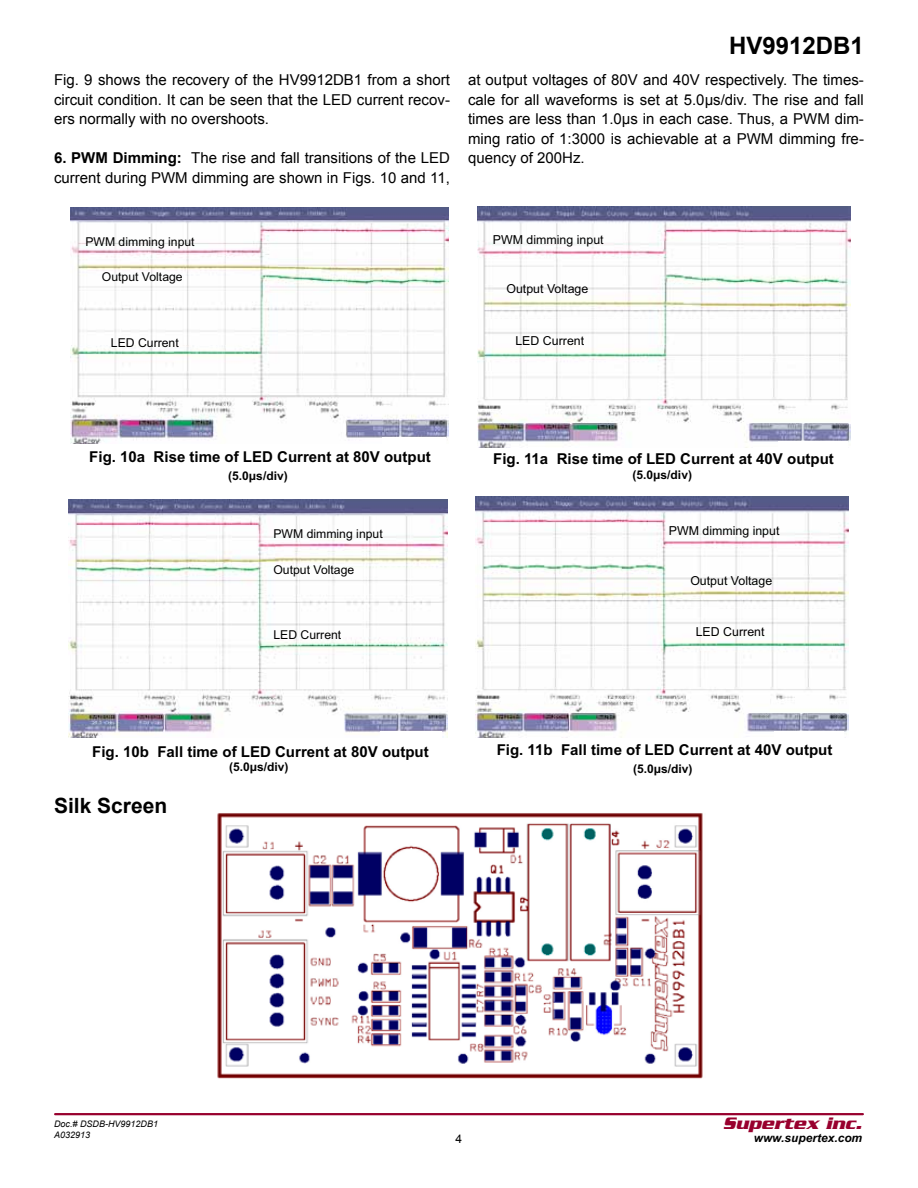
<style>
.page{position:relative;width:918px;height:1188px;background:#fff}
.page>*{position:absolute;margin:0;border:0;box-sizing:border-box;transform-origin:0 0}
.t1{font:700 24px "Arial";color:#000}
.t2{font:700 21px "Arial";color:#000}
.t3{font:italic 700 18px "Serpentine";color:#98002e}
.t4{font:15px/19.5px "Arial";color:#000;text-align:justify}
.t5{font:700 15px "Arial";color:#000}
.t6{font:12.45px "Arial";color:#000}
.t7{font:12.15px "Arial";color:#000}
.t8{font:700 12px "Arial";color:#000}
.t9{font:italic 700 12px "Arial";color:#000}
.t10{font:12px "Arial";color:#000}
.t11{font:italic 9px/10.8px "Arial";color:#000}
.s1{font-weight:700}
</style>
<div class="page">
<hr style="left:55px;top:1113px;width:808px;height:2px;background:#98002e">
<img style="left:71px;top:207px;width:377px;height:236px">
<img style="left:69px;top:499px;width:379px;height:238px">
<div style="left:382px;top:437px;width:63px;height:8px;background:#fff"></div>
<div style="left:381px;top:731px;width:61px;height:8px;background:#fff"></div>
<img style="left:477px;top:207px;width:373px;height:240px">
<img style="left:475px;top:497px;width:374px;height:240px">
<div style="left:775px;top:731px;width:69px;height:8px;background:#fff"></div>
<div style="left:778px;top:441px;width:69px;height:8px;background:#fff"></div>
<img style="left:217px;top:813px;width:486px;height:266px">
<p class="t4" style="left:54px;top:71px;width:397px">Fig. 9 shows the recovery of the HV9912DB1 from a short circuit condition. It can be seen that the LED current recov&shy;ers normally with no overshoots.</p>
<p class="t4" style="left:54px;top:149px;width:397px"><span class="s1">6. PWM Dimming:</span> The rise and fall transitions of the LED current during PWM dimming are shown in Figs. 10 and 11,</p>
<h1 class="t1" style="left:729px;top:30px;width:136px">HV9912DB1</h1>
<p class="t4" style="left:468px;top:71px;width:397px">at output voltages of 80V and 40V respectively. The times&shy;cale for all waveforms is set at 5.0μs/div. The rise and fall times are less than 1.0μs in each case. Thus, a PWM dim&shy;ming ratio of 1:3000 is achievable at a PWM dimming fre&shy;quency of 200Hz.</p>
<p class="t7" style="left:85px;top:234px;width:111px">PWM dimming input</p>
<p class="t7" style="left:102px;top:269px;width:82px">Output Voltage</p>
<p class="t7" style="left:111px;top:335px;width:69px">LED Current</p>
<p class="t6" style="left:493px;top:231px;width:112px">PWM dimming input</p>
<p class="t6" style="left:506px;top:281px;width:83px">Output Voltage</p>
<p class="t6" style="left:515px;top:332px;width:70px">LED Current</p>
<p class="t5" style="left:89px;top:447px;width:343px">Fig. 10a Rise time of LED Current at 80V output</p>
<p class="t8" style="left:228px;top:468px;width:61px">(5.0μs/div)</p>
<p class="t5" style="left:493px;top:449px;width:342px">Fig. 11a Rise time of LED Current at 40V output</p>
<p class="t8" style="left:633px;top:467px;width:61px">(5.0μs/div)</p>
<p class="t7" style="left:273px;top:525px;width:111px">PWM dimming input</p>
<p class="t6" style="left:669px;top:523px;width:112px">PWM dimming input</p>
<p class="t7" style="left:273px;top:561px;width:82px">Output Voltage</p>
<p class="t6" style="left:690px;top:572px;width:83px">Output Voltage</p>
<p class="t7" style="left:273px;top:627px;width:69px">LED Current</p>
<p class="t6" style="left:696px;top:624px;width:70px">LED Current</p>
<p class="t5" style="left:92px;top:742px;width:338px">Fig. 10b Fall time of LED Current at 80V output</p>
<p class="t8" style="left:229px;top:759px;width:61px">(5.0μs/div)</p>
<h2 class="t2" style="left:54px;top:792px;width:115px">Silk Screen</h2>
<p class="t5" style="left:497px;top:740px;width:337px">Fig. 11b Fall time of LED Current at 40V output</p>
<p class="t8" style="left:633px;top:761px;width:61px">(5.0μs/div)</p>
<p class="t11" style="left:54px;top:1119px;width:106px">Doc.# DSDB-HV9912DB1<br>A032913</p>
<p class="t10" style="left:456px;top:1131px;width:8px">4</p>
<p class="t3" style="left:723px;top:1113px;width:141px">Supertex inc.</p>
<p class="t9" style="left:754px;top:1130px;width:110px">www.supertex.com</p>
</div>
